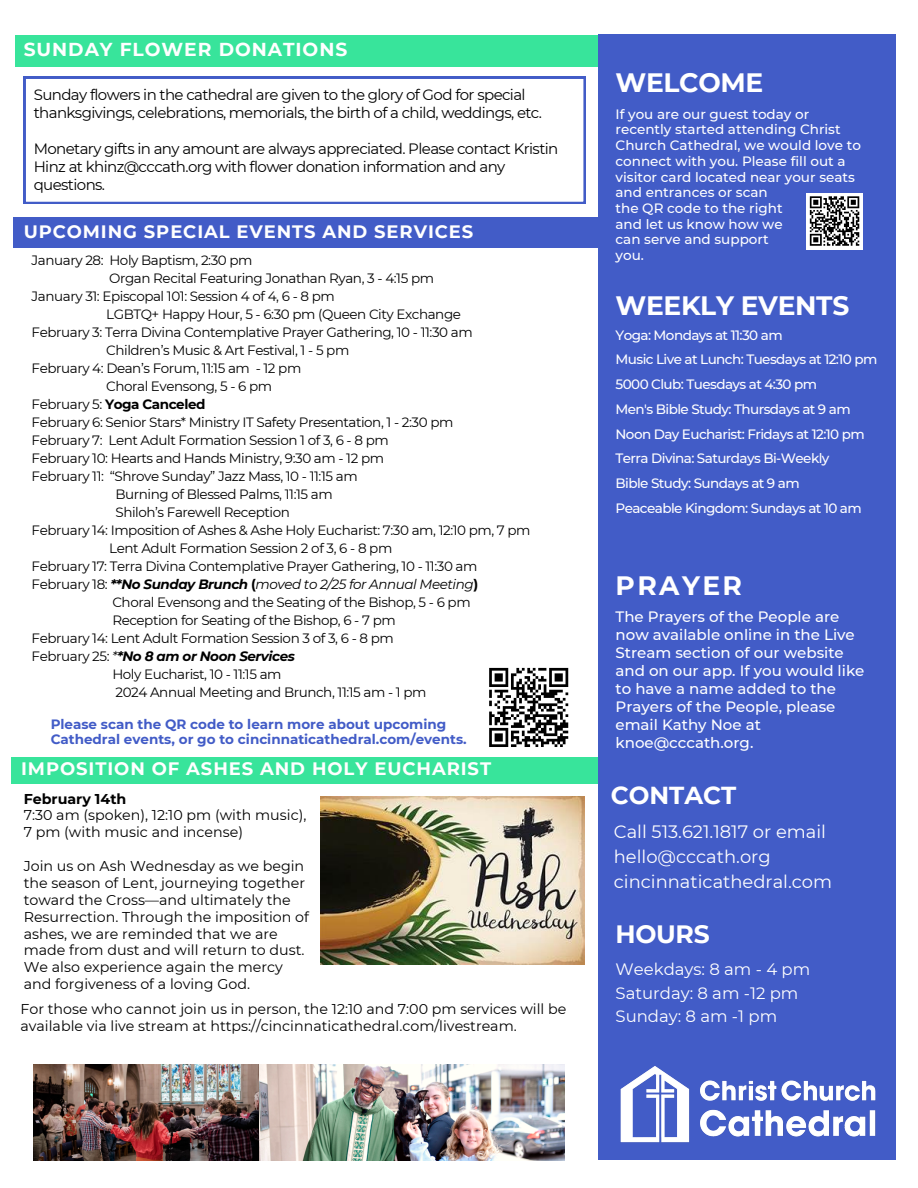
<style>
.page{position:relative;width:918px;height:1188px;background:#fff}
.page>*{position:absolute;margin:0;border:0;box-sizing:border-box;transform-origin:0 0}
.t1{font:700 27.15px "Montserrat";letter-spacing:-.015em;color:#fff}
.t2{font:700 26.55px "Montserrat";letter-spacing:-.015em;color:#fff}
.t3{font:700 25.05px "Montserrat";letter-spacing:-.015em;color:#fff}
.t4{font:700 24.6px "Montserrat";color:#fff}
.t5{font:700 18.75px "Montserrat";letter-spacing:.05em;color:#fff}
.t6{font:700 18px "Montserrat";letter-spacing:.05em;color:#fff}
.t7{font:17.85px/24.8px "Montserrat";color:#fff}
.t8{font:16.5px/23.7px "Montserrat";color:#fff}
.t9{font:15px/18px "Montserrat";letter-spacing:-.04em;color:#000}
.t10{font:500 15px/18px "Montserrat";color:#fff}
.t11{font:14.25px/16.8px "Montserrat";color:#000}
.t12{font:700 14.25px "Montserrat";color:#000}
.t13{font:13.5px "Montserrat";letter-spacing:-.03em;color:#000}
.t14{font:500 13.5px "Montserrat";letter-spacing:-.04em;color:#fff}
.t15{font:500 13.5px/15.8px "Montserrat";color:#fff}
.t16{font:700 13.5px/14.7px "Montserrat";color:#425cc7}
.t17{font:italic 13.5px "Montserrat";letter-spacing:-.03em;color:#000}
.t18{font:italic 700 13.5px "Montserrat";letter-spacing:-.03em;color:#000}
.t19{font:700 13.5px "Montserrat";letter-spacing:-.03em;color:#000}
.s1{font-weight:400}
.s2{font-style:normal}
.s3{font-weight:700}
.s4{font-weight:700;font-style:normal}
.s5{font-weight:400;font-style:normal}
</style>
<div class="page">
<img style="left:34px;top:1065px;width:531px;height:95px">
<div style="left:13px;top:217px;width:590px;height:31px;background:#425cc7"></div>
<div style="left:15px;top:35px;width:583px;height:31px;background:#38e49b"></div>
<div style="left:598px;top:34px;width:297px;height:1126px;background:#425cc7"></div>
<img style="left:620px;top:1066px;width:256px;height:77px">
<div style="left:806px;top:193px;width:57px;height:56px;background:#fff"></div>
<svg style="left:809px;top:196px;width:51px;height:50px"></svg>
<svg style="left:24px;top:77px;width:562px;height:127px"></svg>
<svg style="left:489px;top:667px;width:80px;height:80px"></svg>
<div style="left:12px;top:757px;width:586px;height:26px;background:#38e49b"></div>
<img style="left:320px;top:796px;width:265px;height:169px">
<p class="t5" style="left:24px;top:38px;width:325px">SUNDAY FLOWER DONATIONS</p>
<p class="t9" style="left:34px;top:85px;width:510px">Sunday flowers in the cathedral are given to the glory of God for special thanksgivings, celebrations, memorials, the birth of a child, weddings, etc.</p>
<p class="t9" style="left:34px;top:139px;width:526px">Monetary gifts in any amount are always appreciated. Please contact Kristin<br>Hinz at khinz@cccath.org with flower donation information and any questions.</p>
<p class="t6" style="left:24px;top:220px;width:451px">UPCOMING SPECIAL EVENTS AND SERVICES</p>
<h6 class="t13" style="left:32px;top:252px;width:222px">January 28: Holy Baptism, 2:30 pm</h6>
<p class="t13" style="left:109px;top:270px;width:326px">Organ Recital Featuring Jonathan Ryan, 3 - 4:15 pm</p>
<h1 class="t13" style="left:32px;top:288px;width:305px">January 31: Episcopal 101: Session 4 of 4, 6 - 8 pm</h1>
<h6 class="t13" style="left:106px;top:306px;width:356px">LGBTQ+ Happy Hour, 5 - 6:30 pm (Queen City Exchange</h6>
<h6 class="t13" style="left:32px;top:324px;width:443px">February 3: Terra Divina Contemplative Prayer Gathering, 10 - 11:30 am</h6>
<h6 class="t13" style="left:106px;top:342px;width:245px">Children’s Music &amp; Art Festival, 1 - 5 pm</h6>
<h6 class="t13" style="left:32px;top:360px;width:271px">February 4: Dean’s Forum, 11:15 am - 12 pm</h6>
<h6 class="t13" style="left:106px;top:378px;width:168px">Choral Evensong, 5 - 6 pm</h6>
<h6 class="t19" style="left:32px;top:396px;width:175px"><span class="s1">February 5:</span> Yoga Canceled</h6>
<h6 class="t13" style="left:32px;top:414px;width:423px">February 6: Senior Stars* Ministry IT Safety Presentation, 1 - 2:30 pm</h6>
<h6 class="t13" style="left:32px;top:432px;width:359px">February 7: Lent Adult Formation Session 1 of 3, 6 - 8 pm</h6>
<h1 class="t13" style="left:32px;top:450px;width:354px">February 10: Hearts and Hands Ministry, 9:30 am - 12 pm</h1>
<h4 class="t13" style="left:32px;top:468px;width:328px">February 11: “Shrove Sunday” Jazz Mass, 10 - 11:15 am</h4>
<h1 class="t13" style="left:115px;top:486px;width:219px">Burning of Blessed Palms, 11:15 am</h1>
<h3 class="t13" style="left:115px;top:504px;width:176px">Shiloh’s Farewell Reception</h3>
<h1 class="t13" style="left:32px;top:522px;width:501px">February 14: Imposition of Ashes &amp; Ashe Holy Eucharist: 7:30 am, 12:10 pm, 7 pm</h1>
<h5 class="t13" style="left:109px;top:540px;width:285px">Lent Adult Formation Session 2 of 3, 6 - 8 pm</h5>
<p class="t13" style="left:32px;top:558px;width:447px">February 17: Terra Divina Contemplative Prayer Gathering, 10 - 11:30 am</p>
<h2 class="t17" style="left:32px;top:576px;width:448px"><span class="s2">February 18:</span> <span class="s3">**No Sunday Brunch</span> <span class="s4">(</span>moved to 2/25 for Annual Meeting<span class="s4">)</span></h2>
<h5 class="t13" style="left:112px;top:594px;width:360px">Choral Evensong and the Seating of the Bishop, 5 - 6 pm</h5>
<h5 class="t13" style="left:112px;top:612px;width:285px">Reception for Seating of the Bishop, 6 - 7 pm</h5>
<h1 class="t13" style="left:32px;top:630px;width:364px">February 14: Lent Adult Formation Session 3 of 3, 6 - 8 pm</h1>
<h2 class="t18" style="left:32px;top:648px;width:265px"><span class="s5">February 25:</span> <span class="s1">*</span>*No 8 am or Noon Services</h2>
<p class="t13" style="left:112px;top:666px;width:171px">Holy Eucharist, 10 - 11:15 am</p>
<p class="t13" style="left:115px;top:684px;width:313px">2024 Annual Meeting and Brunch, 11:15 am - 1 pm</p>
<p class="t16" style="left:51px;top:717px;width:418px">Please scan the QR code to learn more about upcoming<br>Cathedral events, or go to cincinnaticathedral.com/events.</p>
<p class="t6" style="left:21px;top:758px;width:471px">IMPOSITION OF ASHES AND HOLY EUCHARIST</p>
<h2 class="t12" style="left:24px;top:790px;width:104px">February 14th</h2>
<p class="t11" style="left:24px;top:807px;width:284px">7:30 am (spoken), 12:10 pm (with music),<br>7 pm (with music and incense)</p>
<p class="t11" style="left:24px;top:858px;width:287px">Join us on Ash Wednesday as we begin the season of Lent, journeying together toward the Cross—and ultimately the Resurrection. Through the imposition of ashes, we are reminded that we are made from dust and will return to dust.<br>We also experience again the mercy and forgiveness of a loving God.</p>
<p class="t11" style="left:20px;top:1000px;width:548px">For those who cannot join us in person, the 12:10 and 7:00 pm services will be available via live stream at https://cincinnaticathedral.com/livestream.</p>
<p class="t2" style="left:616px;top:66px;width:149px">WELCOME</p>
<p class="t15" style="left:616px;top:106px;width:247px">If you are our guest today or recently started attending Christ Church Cathedral, we would love to connect with you. Please fill out a visitor card located near your seats</p>
<h1 class="t1" style="left:620px;top:104px;width:230px">COMING IN 2023</h1>
<p class="t15" style="left:616px;top:184px;width:169px">and entrances or scan the QR code to the right and let us know how we can serve and support you.</p>
<p class="t2" style="left:616px;top:289px;width:235px">WEEKLY EVENTS</p>
<p class="t14" style="left:616px;top:327px;width:169px">Yoga: Mondays at 11:30 am</p>
<p class="t14" style="left:616px;top:351px;width:263px">Music Live at Lunch: Tuesdays at 12:10 pm</p>
<p class="t14" style="left:616px;top:376px;width:203px">5000 Club: Tuesdays at 4:30 pm</p>
<p class="t14" style="left:616px;top:401px;width:237px">Men's Bible Study: Thursdays at 9 am</p>
<p class="t14" style="left:616px;top:426px;width:251px">Noon Day Eucharist: Fridays at 12:10 pm</p>
<p class="t14" style="left:616px;top:450px;width:216px">Terra Divina: Saturdays Bi-Weekly</p>
<p class="t14" style="left:616px;top:475px;width:186px">Bible Study: Sundays at 9 am</p>
<p class="t14" style="left:616px;top:500px;width:248px">Peaceable Kingdom: Sundays at 10 am</p>
<p class="t2" style="left:616px;top:570px;width:128px">PRAYER</p>
<p class="t10" style="left:616px;top:607px;width:250px">The Prayers of the People are now available online in the Live<br>Stream section of our website and on our app. If you would like to have a name added to the<br>Prayers of the People, please email Kathy Noe at knoe@cccath.org.</p>
<p class="t4" style="left:611px;top:780px;width:127px">CONTACT</p>
<p class="t7" style="left:614px;top:819px;width:220px">Call 513.621.1817 or email hello@cccath.org cincinnaticathedral.com</p>
<p class="t3" style="left:616px;top:919px;width:96px">HOURS</p>
<h6 class="t8" style="left:616px;top:957px;width:196px">Weekdays: 8 am - 4 pm<br>Saturday: 8 am -12 pm<br>Sunday: 8 am -1 pm</h6>
</div>
